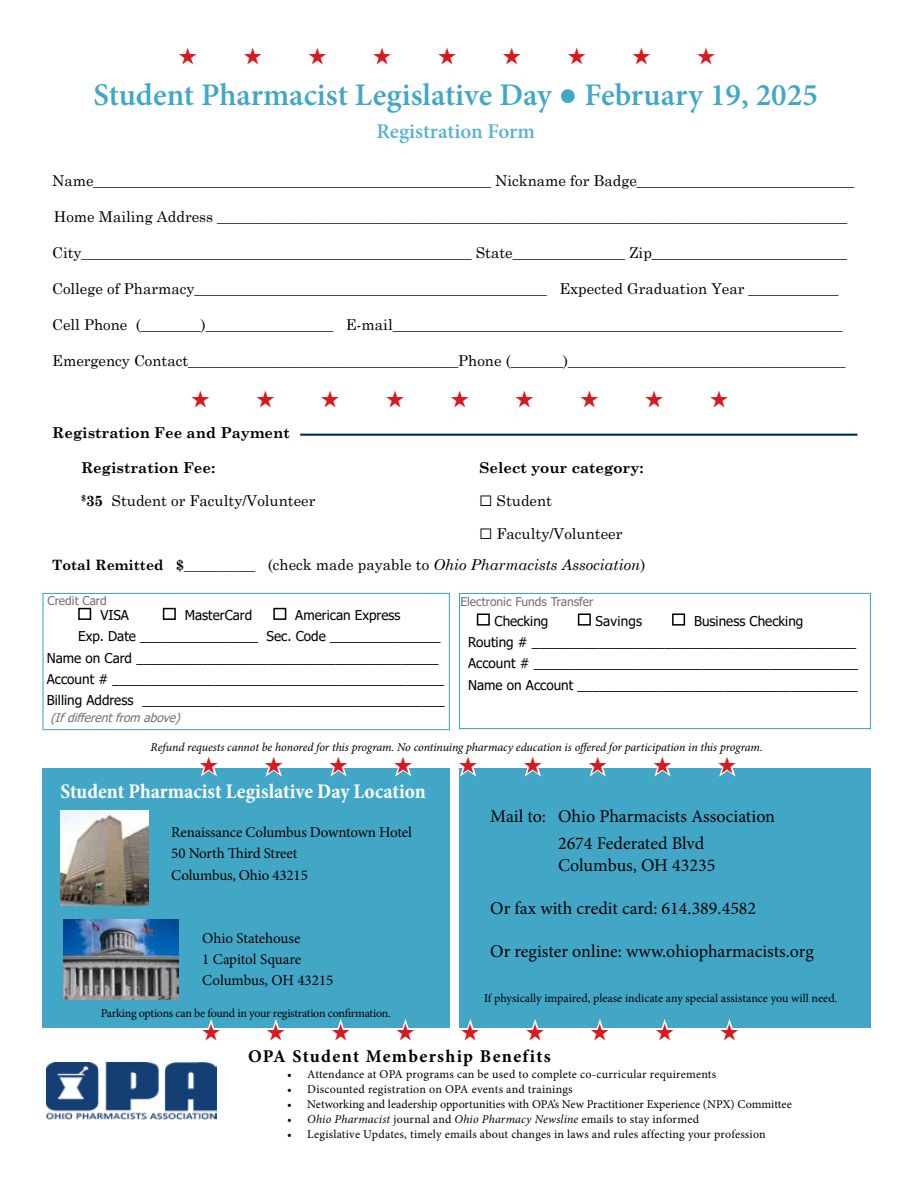
<style>
.page{position:relative;width:918px;height:1188px;background:#fff}
.page>*{position:absolute;margin:0;border:0;box-sizing:border-box;transform-origin:0 0}
.t1{font:600 31.5px "Minion Pro";color:#42a7c6}
.t2{font:700 condensed 21px "Minion Pro";color:#fff}
.t3{font:600 21px "Minion Pro";color:#59b2cd}
.t4{font:18px/27px "Minion Pro";color:#000;text-align:center}
.t5{font:700 18px "Minion Pro";letter-spacing:.07em;color:#000}
.t6{font:15px "Century Schoolbook";color:#000}
.t7{font:15px/21.3px "Minion Pro";letter-spacing:-.01em;color:#000}
.t8{font:italic 15px "Century Schoolbook";color:#000}
.t9{font:700 15px "Century Schoolbook";color:#000}
.t10{font:13.5px/21px "Tahoma";color:#000}
.t11{font:13.5px "Tahoma";letter-spacing:.02em;color:#000}
.t12{font:12px "Minion Pro";letter-spacing:.005em;color:#000}
.t13{font:italic 12px "Minion Pro";letter-spacing:-.005em;color:#000}
.t14{font:italic 12px "Minion Pro";letter-spacing:.015em;color:#000}
.t15{font:12px "Minion Pro";letter-spacing:-.025em;color:#000}
.t16{font:12px "Tahoma";color:#6f7073}
.t17{font:italic 12px "Tahoma";color:#6f7073}
.s1{font-family:"Times New Roman";font-weight:400}
.s2{font-weight:700}
.s3{font-weight:700;font-style:normal;font-size:14.25px}
.s4{font-style:normal;font-size:14.25px}
.s5{font-style:normal}
</style>
<div class="page">
<hr style="left:300px;top:434px;width:557px;height:2px;background:#003057">
<div style="left:459px;top:768px;width:412px;height:260px;background:#42a7c6"></div>
<div style="left:42px;top:768px;width:408px;height:260px;background:#42a7c6"></div>
<img style="left:64px;top:920px;width:115px;height:80px">
<img style="left:60px;top:811px;width:88px;height:95px">
<img style="left:47px;top:1063px;width:169px;height:57px">
<div style="left:459px;top:593px;width:412px;height:136px;border:1px solid #42a7c6"></div>
<div style="left:477px;top:614px;width:13px;height:12px;border:2px solid #000"></div>
<div style="left:578px;top:614px;width:13px;height:12px;border:2px solid #000"></div>
<div style="left:672px;top:614px;width:13px;height:12px;border:2px solid #000"></div>
<div style="left:42px;top:593px;width:408px;height:137px;border:1px solid #42a7c6"></div>
<div style="left:78px;top:608px;width:13px;height:12px;border:2px solid #000"></div>
<div style="left:163px;top:608px;width:13px;height:12px;border:2px solid #000"></div>
<div style="left:273px;top:608px;width:13px;height:12px;border:2px solid #000"></div>
<h1 class="t1" style="left:94px;top:73px;width:726px">Student Pharmacist Legislative Day <span class="s1">●</span> February 19, 2025</h1>
<h2 class="t3" style="left:376px;top:116px;width:160px">Registration Form</h2>
<p class="t6" style="left:52px;top:168px;width:804px">Name_____________________________________________________ Nickname for Badge_____________________________</p>
<p class="t6" style="left:54px;top:204px;width:795px">Home Mailing Address ____________________________________________________________________________________</p>
<p class="t6" style="left:52px;top:240px;width:796px">City____________________________________________________ State_______________ Zip__________________________</p>
<p class="t6" style="left:52px;top:276px;width:788px">College of Pharmacy_______________________________________________ Expected Graduation Year ____________</p>
<p class="t6" style="left:52px;top:312px;width:792px">Cell Phone (________)_________________ E-mail____________________________________________________________</p>
<p class="t6" style="left:52px;top:348px;width:795px">Emergency Contact____________________________________Phone (_______)_____________________________________</p>
<p class="t9" style="left:52px;top:421px;width:239px">Registration Fee and Payment</p>
<p class="t9" style="left:81px;top:456px;width:136px">Registration Fee:</p>
<p class="t6" style="left:81px;top:488px;width:236px"><sup>$</sup><span class="s2">35</span> Student or Faculty/Volunteer</p>
<p class="t9" style="left:480px;top:456px;width:166px">Select your category:</p>
<p class="t6" style="left:480px;top:488px;width:74px">□ Student</p>
<p class="t6" style="left:480px;top:521px;width:144px">□ Faculty/Volunteer</p>
<p class="t8" style="left:52px;top:553px;width:595px"><span class="s3">Total Remitted $</span><span class="s4">__________</span> <span class="s5">(check made payable to</span> Ohio Pharmacists Association<span class="s5">)</span></p>
<p class="t16" style="left:48px;top:592px;width:61px">Credit Card</p>
<p class="t16" style="left:460px;top:594px;width:134px">Electronic Funds Transfer</p>
<p class="t10" style="left:100px;top:605px;width:30px">VISA</p>
<p class="t10" style="left:185px;top:605px;width:69px">MasterCard</p>
<p class="t10" style="left:78px;top:605px;width:364px;text-indent:217px">American Express<br>Exp. Date ________________ Sec. Code _______________</p>
<p class="t10" style="left:47px;top:649px;width:400px">Name on Card _________________________________________<br>Account # _____________________________________________<br>Billing Address _________________________________________</p>
<p class="t10" style="left:468px;top:611px;width:392px;text-indent:226px">Business Checking<br>Routing # ____________________________________________<br>Account # ____________________________________________</p>
<p class="t10" style="left:468px;top:675px;width:391px">Name on Account ______________________________________</p>
<p class="t10" style="left:495px;top:611px;width:55px">Checking</p>
<p class="t11" style="left:595px;top:612px;width:48px">Savings</p>
<p class="t17" style="left:50px;top:709px;width:135px">(Ifdifferentfrom above)</p>
<p class="t13" style="left:151px;top:739px;width:614px">Refund requests cannot be honored for this program. No continuing pharmacy education is offered for participation in this program.</p>
<h2 class="t2" style="left:61px;top:777px;width:367px">Student Pharmacist Legislative Day Location</h2>
<p class="t7" style="left:171px;top:822px;width:242px">Renaissance Columbus Downtown Hotel<br>50 North Third Street<br>Columbus, Ohio 43215</p>
<p class="t7" style="left:202px;top:927px;width:133px">Ohio Statehouse<br>1 Capitol Square<br>Columbus, OH 43215</p>
<p class="t15" style="left:101px;top:1005px;width:292px">Parking options can be found in your registration confirmation.</p>
<p class="t4" style="left:490px;top:803px;width:286px">Mail to: Ohio Pharmacists Association<br>2674 Federated Blvd</p>
<p class="t4" style="left:558px;top:852px;width:159px">Columbus, OH 43235</p>
<p class="t4" style="left:490px;top:895px;width:267px">Or fax with credit card: 614.389.4582</p>
<p class="t4" style="left:490px;top:938px;width:325px">Or register online: www.ohiopharmacists.org</p>
<p class="t12" style="left:484px;top:990px;width:355px">If physically impaired, please indicate any special assistance you will need.</p>
<p class="t5" style="left:248px;top:1044px;width:304px">OPA Student Membership Benefits</p>
<p class="t12" style="left:287px;top:1066px;width:431px">• Attendance at OPA programs can be used to complete co-curricular requirements</p>
<p class="t12" style="left:287px;top:1081px;width:287px">• Discounted registration on OPA events and trainings</p>
<p class="t12" style="left:287px;top:1096px;width:506px">• Networking and leadership opportunities with OPA’s New Practitioner Experience (NPX) Committee</p>
<p class="t14" style="left:287px;top:1111px;width:414px">• Ohio Pharmacist <span class="s5">journal and</span> Ohio Pharmacy Newsline <span class="s5">emails to stay informed</span></p>
<p class="t12" style="left:287px;top:1126px;width:480px">• Legislative Updates, timely emails about changes in laws and rules affecting your profession</p>
</div>
